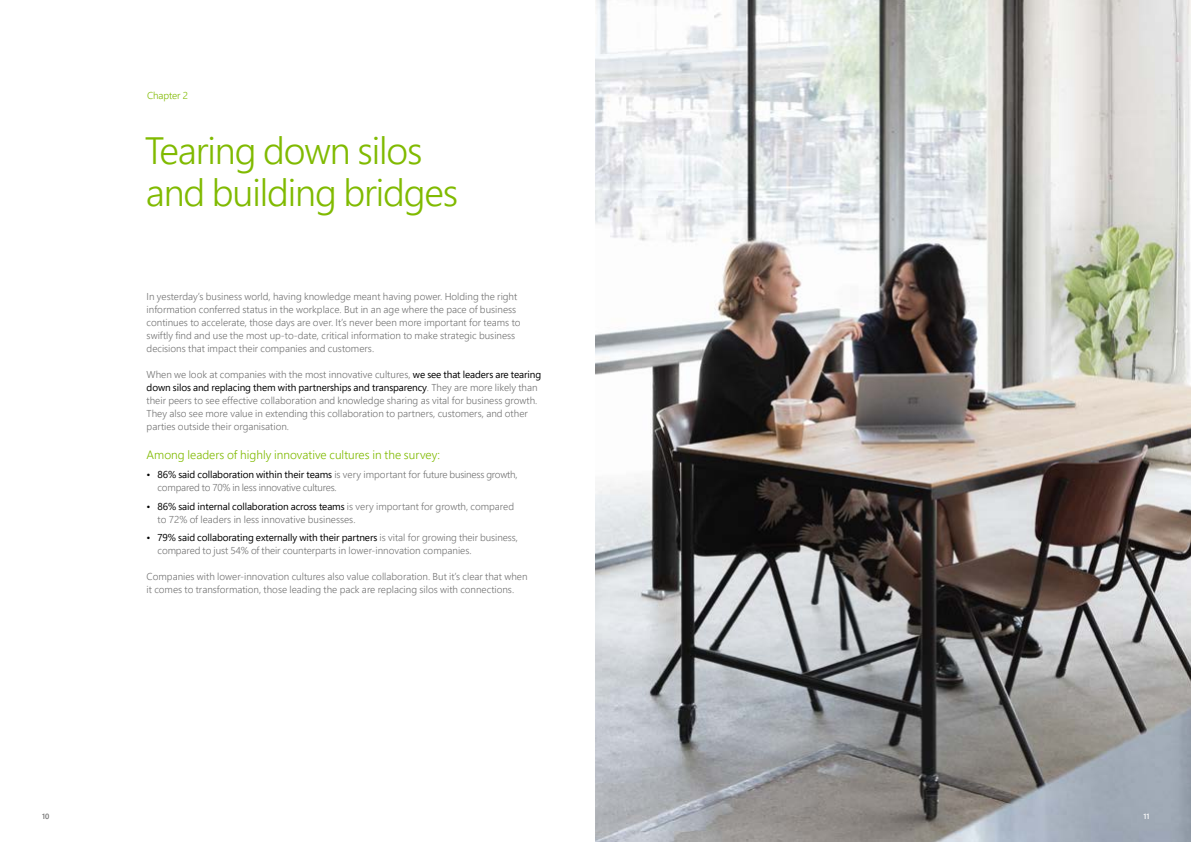
<style>
.page{position:relative;width:1191px;height:842px;background:#fff}
.page>*{position:absolute;margin:0;border:0;box-sizing:border-box;transform-origin:0 0}
.t1{font:300 38px/42px "Segoe Pro";letter-spacing:-.03em;color:#80ba00}
.t2{font:300 12px "Segoe Pro";color:#80ba00}
.t3{font:300 10px/13px "Segoe Pro";color:#737373}
.t4{font:300 10px/13px "Segoe Pro";letter-spacing:-.02em;color:#737373}
.t5{font:300 10px "Segoe Pro";letter-spacing:-.01em;color:#80ba00}
.t6{font:600 7.5px "Segoe Pro";color:#737373}
.t7{font:600 7.5px "Segoe Pro";color:#fff}
.s1{font-weight:400;color:#000}
</style>
<div class="page">
<img style="left:595px;top:0;width:596px;height:842px">
<p class="t6" style="left:42px;top:811px;width:9px">10</p>
<p class="t5" style="left:147px;top:89px;width:42px">Chapter 2</p>
<h1 class="t1" style="left:145px;top:129px;width:315px">Tearing down silos and building bridges</h1>
<p class="t3" style="left:147px;top:290px;width:375px">In yesterday’s business world, having knowledge meant having power. Holding the right information conferred status in the workplace. But in an age where the pace of business continues to accelerate, those days are over. It’s never been more important for teams to swiftly find and use the most up-to-date, critical information to make strategic business decisions that impact their companies and customers.</p>
<p class="t3" style="left:147px;top:368px;width:396px">When we look at companies with the most innovative cultures, <span class="s1">we see that leaders are tearing down silos and replacing them with partnerships and transparency</span>. They are more likely than their peers to see effective collaboration and knowledge sharing as vital for business growth.<br>They also see more value in extending this collaboration to partners, customers, and other parties outside their organisation.</p>
<p class="t2" style="left:147px;top:447px;width:295px">Among leaders of highly innovative cultures in the survey:</p>
<p class="t4" style="left:158px;top:468px;width:362px;text-indent:-11px"><span class="s1">• 86% said collaboration within their teams</span> is very important for future business growth, compared to 70% in less innovative cultures.</p>
<p class="t3" style="left:158px;top:499px;width:358px;text-indent:-11px"><span class="s1">• 86% said internal collaboration across teams</span> is very important for growth, compared to 72% of leaders in less innovative businesses.</p>
<p class="t3" style="left:158px;top:531px;width:362px;text-indent:-11px"><span class="s1">• 79% said collaborating externally with their partners</span> is vital for growing their business, compared to just 54% of their counterparts in lower-innovation companies.</p>
<p class="t3" style="left:147px;top:570px;width:382px">Companies with lower-innovation cultures also value collaboration. But it’s clear that when it comes to transformation, those leading the pack are replacing silos with connections.</p>
<p class="t7" style="left:1143px;top:811px;width:7px">11</p>
</div>
